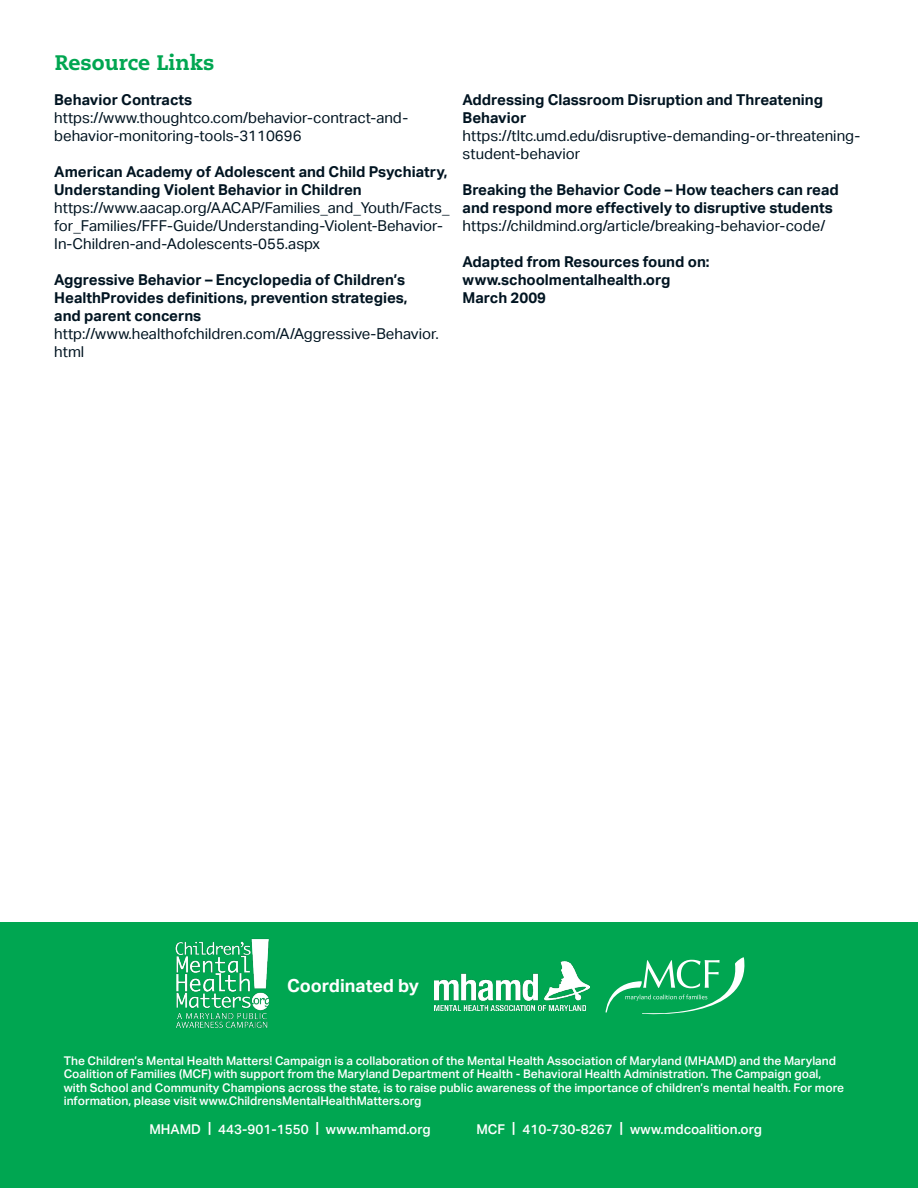
<style>
.page{position:relative;width:918px;height:1188px;background:#fff}
.page>*{position:absolute;margin:0;border:0;box-sizing:border-box;transform-origin:0 0}
.t1{font:800 21px "Caecilia LT Pro 85";color:#00a651}
.t2{font:700 18px "Aktiv Grotesk";color:#fff}
.Note{font:700 15px/18px "Aktiv Grotesk";color:#001421}
.Note-2{font:15px/18px "Aktiv Grotesk";color:#001421}
.t3{font:500 13.5px "Aktiv Grotesk";color:#fff}
.t4{font:500 12px/13.5px "Aktiv Grotesk";color:#fff}
.s1{font-size:15px}
</style>
<div class="page">
<div style="left:0;top:922px;width:918px;height:266px;background:#00a651"></div>
<svg style="left:606px;top:957px;width:139px;height:58px"></svg>
<img style="left:435px;top:961px;width:155px;height:49px">
<img style="left:175px;top:939px;width:95px;height:89px">
<p class="t1" style="left:55px;top:48px;width:161px">Resource Links</p>
<p class="Note" style="left:54px;top:91px;width:140px">Behavior Contracts</p>
<p class="Note-2" style="left:54px;top:109px;width:356px">https://www.thoughtco.com/behavior-contract-and&shy;behavior-monitoring-tools-3110696</p>
<p class="Note" style="left:54px;top:163px;width:395px">American Academy of Adolescent and Child Psychiatry,<br>Understanding Violent Behavior in Children</p>
<p class="Note-2" style="left:54px;top:199px;width:397px">https://www.aacap.org/AACAP/Families_and_Youth/Facts_ for_Families/FFF-Guide/Understanding-Violent-Behavior-<br>In-Children-and-Adolescents-055.aspx</p>
<p class="Note" style="left:54px;top:271px;width:355px">Aggressive Behavior – Encyclopedia of Children’s<br>HealthProvides definitions, prevention strategies,</p>
<p class="Note" style="left:54px;top:307px;width:149px">and parent concerns</p>
<p class="Note-2" style="left:54px;top:325px;width:386px">http://www.healthofchildren.com/A/Aggressive-Behavior. html</p>
<p class="Note" style="left:463px;top:91px;width:362px">Addressing Classroom Disruption and Threatening<br>Behavior</p>
<p class="Note-2" style="left:463px;top:127px;width:399px">https://tltc.umd.edu/disruptive-demanding-or-threatening&shy;student-behavior</p>
<p class="Note" style="left:463px;top:181px;width:378px">Breaking the Behavior Code – How teachers can read and respond more effectively to disruptive students</p>
<p class="Note-2" style="left:463px;top:217px;width:364px">https://childmind.org/article/breaking-behavior-code/</p>
<p class="Note" style="left:463px;top:253px;width:248px">Adapted from Resources found on:</p>
<p class="Note" style="left:463px;top:271px;width:209px">www.schoolmentalhealth.org<br>March 2009</p>
<p class="t2" style="left:287px;top:975px;width:133px">Coordinated by</p>
<p class="t4" style="left:64px;top:1054px;width:782px">The Children’s Mental Health Matters! Campaign is a collaboration of the Mental Health Association of Maryland (MHAMD) and the Maryland Coalition of Families (MCF) with support from the Maryland Department of Health - Behavioral Health Administration. The Campaign goal, with School and Community Champions across the state, is to raise public awareness of the importance of children’s mental health. For more information, please visit www.ChildrensMentalHealthMatters.org</p>
<p class="t3" style="left:149px;top:1121px;width:283px">MHAMD <span class="s1">|</span> 443-901-1550 <span class="s1">|</span> www.mhamd.org</p>
<p class="t3" style="left:476px;top:1121px;width:287px">MCF <span class="s1">|</span> 410-730-8267 <span class="s1">|</span> www.mdcoalition.org</p>
</div>
